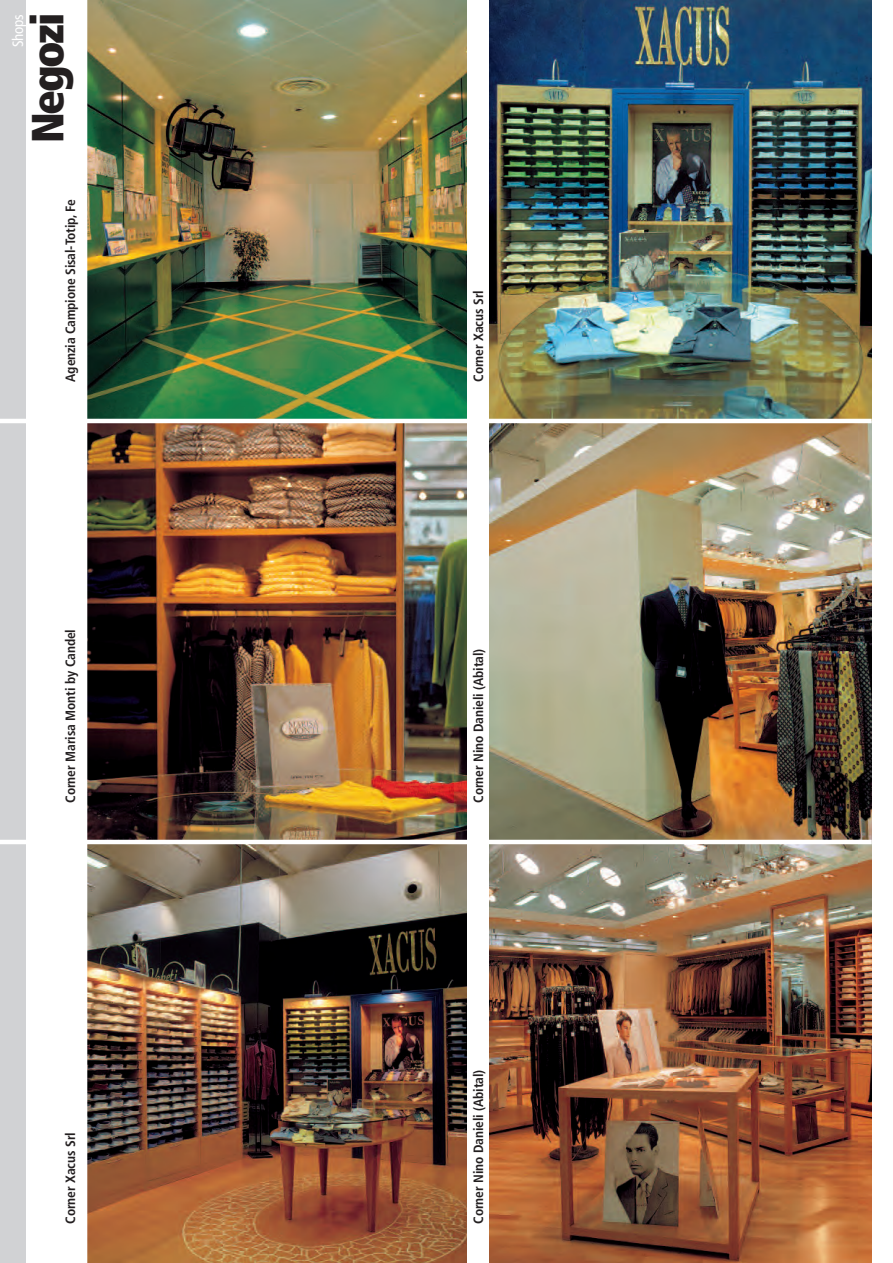
<style>
.page{position:relative;width:893px;height:1263px;background:#fff}
.page>*{position:absolute;margin:0;border:0;box-sizing:border-box;transform-origin:0 0}
.t1{font:900 condensed 45px "Frutiger";letter-spacing:-.05em;color:#231f20}
.t2{font:condensed 15px "Frutiger";letter-spacing:-.015em;color:#fff}
.t3{font:700 condensed 13.5px "Frutiger";letter-spacing:-.01em;color:#231f20}
</style>
<div class="page">
<div style="left:0;top:0;width:26px;height:1263px;background:#d1d2d4"></div>
<img style="left:87px;top:423px;width:380px;height:417px">
<img style="left:489px;top:0;width:383px;height:419px">
<img style="left:87px;top:0;width:380px;height:419px">
<img style="left:87px;top:844px;width:380px;height:419px">
<img style="left:489px;top:423px;width:383px;height:417px">
<img style="left:489px;top:844px;width:383px;height:419px">
<hr style="left:0;top:419px;width:872px;height:4px;background:#fff">
<hr style="left:0;top:840px;width:872px;height:4px;background:#fff">
<p class="t2" style="left:12px;top:47px;width:34px;rotate:-90deg">Shops</p>
<h1 class="t1" style="left:30px;top:143px;width:132px;rotate:-90deg">Negozi</h1>
<p class="t3" style="left:65px;top:382px;width:184px;rotate:-90deg">Agenzia Campione Sisal-Totip, Fe</p>
<p class="t3" style="left:65px;top:803px;width:175px;rotate:-90deg">Corner Marisa Monti by Candel</p>
<p class="t3" style="left:65px;top:1223px;width:93px;rotate:-90deg">Corner Xacus Srl</p>
<p class="t3" style="left:473px;top:382px;width:93px;rotate:-90deg">Corner Xacus Srl</p>
<p class="t3" style="left:473px;top:803px;width:155px;rotate:-90deg">Corner Nino Danieli (Abital)</p>
<p class="t3" style="left:473px;top:1223px;width:155px;rotate:-90deg">Corner Nino Danieli (Abital)</p>
</div>
